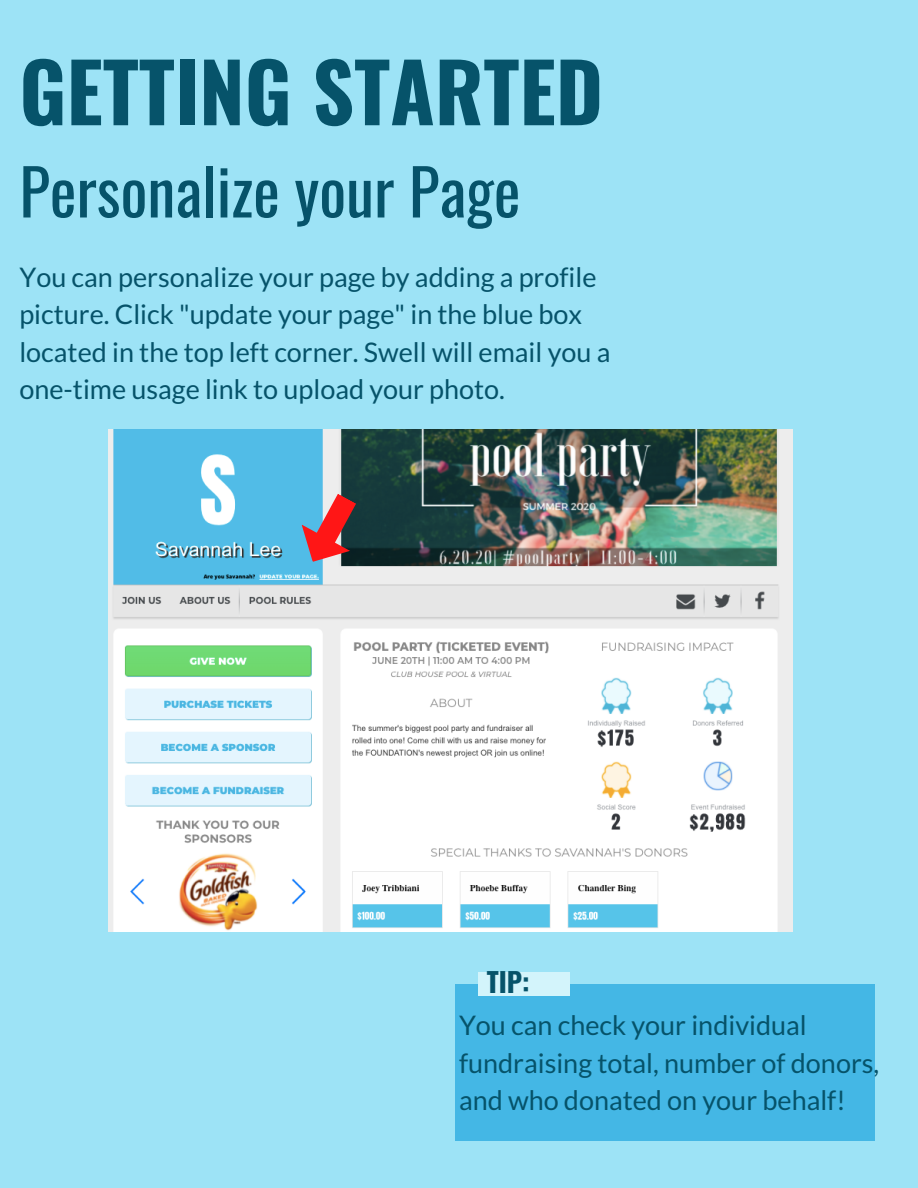
<style>
.page{position:relative;width:918px;height:1188px;background:#9de3f6}
.page>*{position:absolute;margin:0;border:0;box-sizing:border-box;transform-origin:0 0}
.t1{font:700 81px "Oswald";color:#06536a}
.t2{font:63.3px "Oswald";color:#06536a}
.t3{font:27px/37.2px "Lato";color:#06536a}
.t4{font:700 27px "Oswald";color:#06536a}
</style>
<div class="page">
<div style="left:455px;top:984px;width:419px;height:157px;background:#44b7e5"></div>
<div style="left:478px;top:973px;width:91px;height:23px;background:#d3f4fb"></div>
<img style="left:108px;top:430px;width:684px;height:502px">
<svg style="left:289px;top:485px;width:82px;height:90px;background:#7c7685"></svg>
<p class="t1" style="left:19px;top:29px;width:585px">GETTING STARTED</p>
<p class="t2" style="left:19px;top:142px;width:503px">Personalize your Page</p>
<p class="t3" style="left:19px;top:258px;width:593px">You can personalize your page by adding a profile picture. Click "update your page" in the blue box located in the top left corner. Swell will email you a one-time usage link to upload your photo.</p>
<p class="t4" style="left:487px;top:961px;width:45px">TIP:</p>
<p class="t3" style="left:459px;top:1006px;width:422px">You can check your individual fundraising total, number of donors, and who donated on your behalf!</p>
</div>
